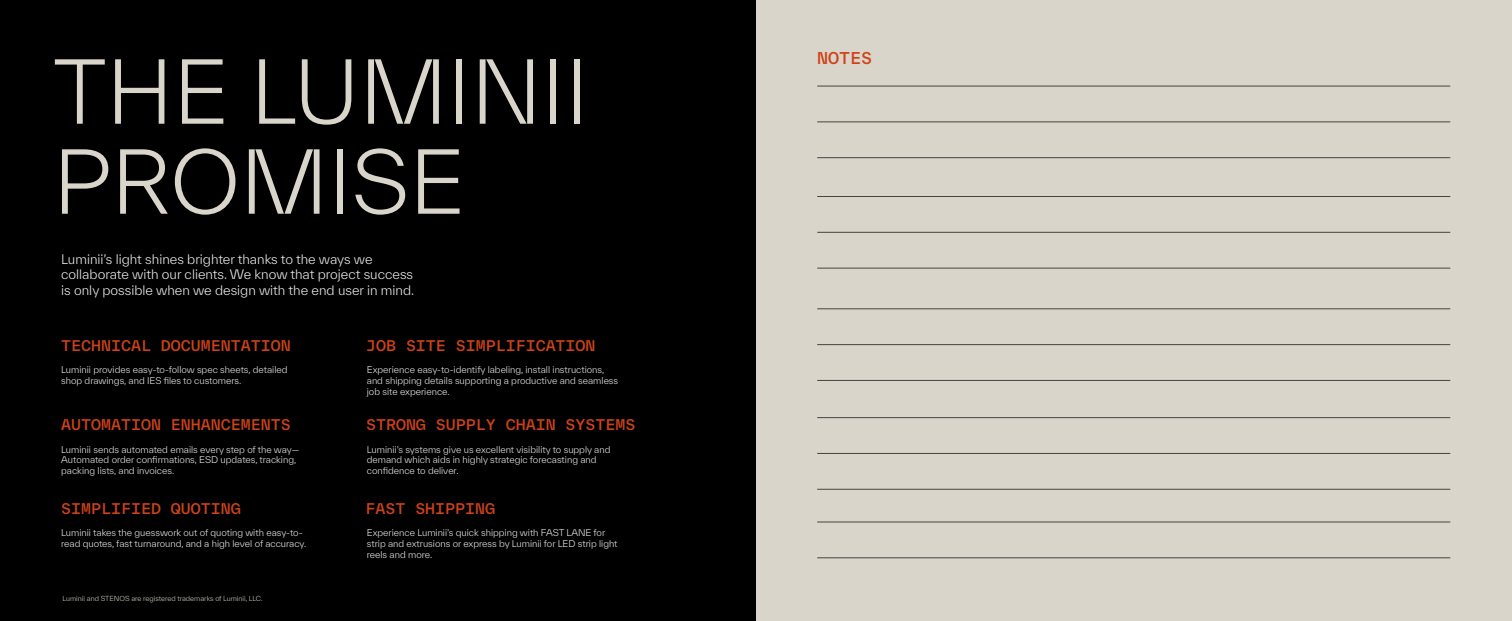
<style>
.page{position:relative;width:1512px;height:621px;background:#fff}
.page>*{position:absolute;margin:0;border:0;box-sizing:border-box;transform-origin:0 0}
.t1{font:300 84.75px/90px "TWK Everett";color:#d9d5ca}
.t2{font:500 15.75px "TWK Everett Mono";color:#cf4218}
.t3{font:500 14.25px "TWK Everett Mono";color:#cf4218}
.t4{font:300 12.75px/15.3px "TWK Everett";color:#f1f0f2}
.t5{font:300 9px/10.8px "TWK Everett";color:#f1f0f2}
.t6{font:300 6.75px "TWK Everett";color:#d9d5ca}
</style>
<div class="page">
<div style="left:0;top:0;width:756px;height:621px;background:#000"></div>
<div style="left:756px;top:0;width:756px;height:621px;background:#d9d5ca"></div>
<hr style="left:817px;top:86px;width:633px;height:1px;background:#444">
<hr style="left:817px;top:196px;width:633px;height:1px;background:#444">
<hr style="left:817px;top:308px;width:633px;height:1px;background:#444">
<hr style="left:817px;top:417px;width:633px;height:1px;background:#444">
<hr style="left:817px;top:522px;width:633px;height:1px;background:#444">
<hr style="left:817px;top:122px;width:633px;height:1px;background:#444">
<hr style="left:817px;top:232px;width:633px;height:1px;background:#444">
<hr style="left:817px;top:344px;width:633px;height:1px;background:#444">
<hr style="left:817px;top:453px;width:633px;height:1px;background:#444">
<hr style="left:817px;top:557px;width:633px;height:1px;background:#444">
<hr style="left:817px;top:157px;width:633px;height:1px;background:#444">
<hr style="left:817px;top:268px;width:633px;height:1px;background:#444">
<hr style="left:817px;top:380px;width:633px;height:1px;background:#444">
<hr style="left:817px;top:489px;width:633px;height:1px;background:#444">
<h1 class="t1" style="left:53px;top:46px;width:537px">THE LUMINII<br>PROMISE</h1>
<h3 class="t4" style="left:61px;top:251px;width:355px">Luminii’s light shines brighter thanks to the ways we collaborate with our clients. We know that project success is only possible when we design with the end user in mind.</h3>
<h3 class="t3" style="left:61px;top:335px;width:231px">TECHNICAL DOCUMENTATION</h3>
<h3 class="t3" style="left:366px;top:335px;width:231px">JOB SITE SIMPLIFICATION</h3>
<p class="t5" style="left:61px;top:365px;width:228px">Luminii provides easy-to-follow spec sheets, detailed shop drawings, and IES files to customers.</p>
<p class="t5" style="left:367px;top:365px;width:253px">Experience easy-to-identify labeling, install instructions, and shipping details supporting a productive and seamless job site experience.</p>
<h3 class="t3" style="left:61px;top:415px;width:231px">AUTOMATION ENHANCEMENTS</h3>
<h3 class="t3" style="left:366px;top:415px;width:271px">STRONG SUPPLY CHAIN SYSTEMS</h3>
<p class="t5" style="left:61px;top:444px;width:240px">Luminii sends automated emails every step of the way—<br>Automated order confirmations, ESD updates, tracking, packing lists, and invoices.</p>
<p class="t5" style="left:367px;top:444px;width:245px">Luminii’s systems give us excellent visibility to supply and demand which aids in highly strategic forecasting and confidence to deliver.</p>
<h3 class="t3" style="left:61px;top:498px;width:181px">SIMPLIFIED QUOTING</h3>
<h3 class="t3" style="left:365px;top:498px;width:131px">FAST SHIPPING</h3>
<p class="t5" style="left:61px;top:528px;width:247px">Luminii takes the guesswork out of quoting with easy-to&shy;read quotes, fast turnaround, and a high level of accuracy.</p>
<p class="t5" style="left:367px;top:528px;width:252px">Experience Luminii’s quick shipping with FAST LANE for strip and extrusions or express by Luminii for LED strip light reels and more.</p>
<p class="t6" style="left:63px;top:594px;width:202px">Luminii and STENOS are registered trademarks of Luminii, LLC.</p>
<h2 class="t2" style="left:817px;top:46px;width:57px">NOTES</h2>
</div>
